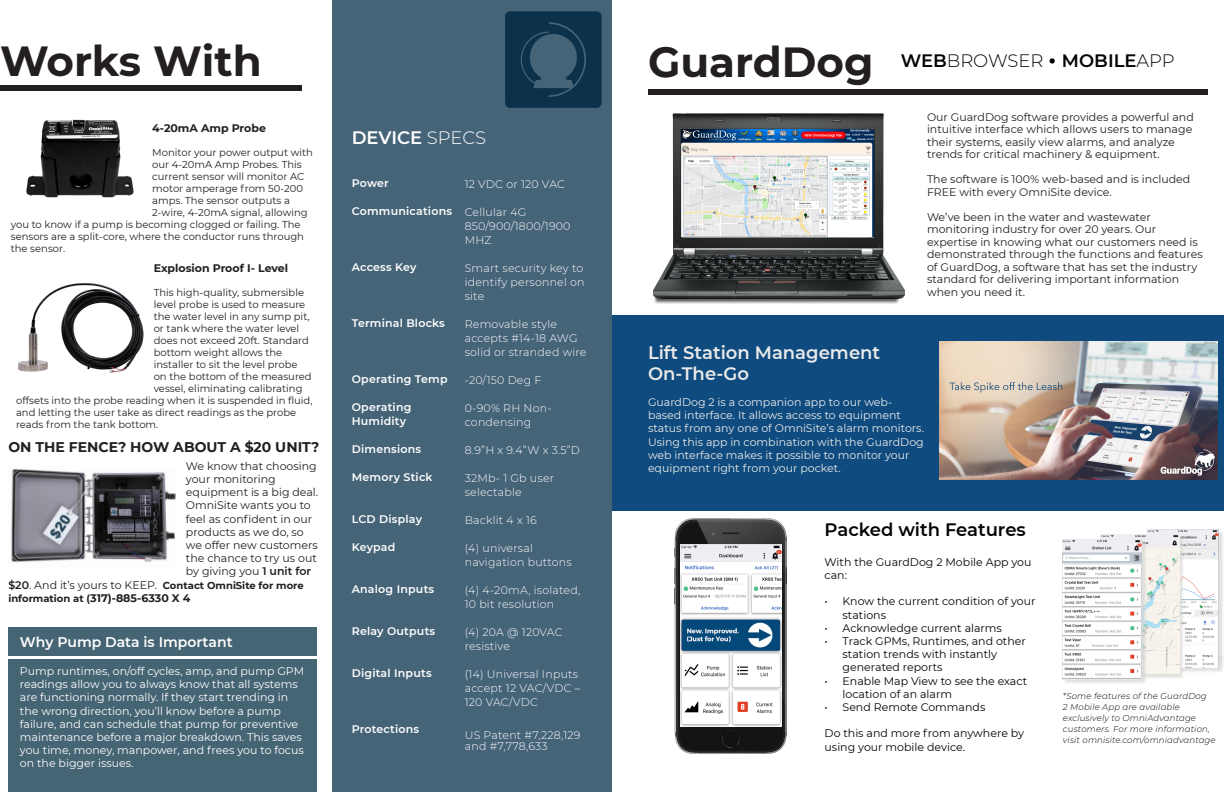
<style>
.page{position:relative;width:1224px;height:792px;background:#fff}
.page>*{position:absolute;margin:0;border:0;box-sizing:border-box;transform-origin:0 0}
.t1{font:700 42px "Montserrat";color:#231f20}
.t2{font:600 18px/21.6px "Montserrat";color:#eaeaea}
.t3{font:300 18px "Montserrat";color:#040503}
.t4{font:600 18px "Montserrat";color:#040503}
.t5{font:600 18px "Montserrat";color:#fff}
.t6{font:700 14px "Montserrat";color:#231f20}
.t7{font:600 14px "Montserrat";color:#fff}
.t8{font:11px/12.5px "Montserrat";color:#231f20}
.t9{font:300 11px/14px "Montserrat";letter-spacing:.02em;color:#fff}
.t10{font:11px/13.2px "Montserrat";color:#fff}
.t11{font:11px/13.2px "Montserrat";color:#040503}
.t12{font:11px/13.2px "Montserrat";color:#eaeaea}
.t13{font:600 11px "Montserrat";letter-spacing:.02em;color:#fff}
.t14{font:700 11px "Montserrat";color:#231f20}
.t15{font:10px "Montserrat";color:#231f20}
.t16{font:700 10px "Montserrat";color:#231f20}
.t17{font:italic 300 8.5px/11px "Montserrat";letter-spacing:.02em;color:#040503}
.s1{font-weight:600}
.s2{font-weight:600;font-size:11px}
.s3{font-weight:400;font-size:11px}
.s4{font-size:10px}
.s5{font-weight:300}
</style>
<div class="page">
<div style="left:332px;top:0;width:280px;height:792px;background:#466478"></div>
<div style="left:1148px;top:530px;width:76px;height:141px;background:#e7e7e6"></div>
<img style="left:1148px;top:529px;width:71px;height:124px">
<div style="left:1148px;top:653px;width:76px;height:20px;background:#d7d7d5;opacity:.75"></div>
<img style="left:1185px;top:653px;width:34px;height:15px">
<div style="left:1101px;top:535px;width:84px;height:144px;background:#d7d7d5;opacity:.75"></div>
<img style="left:1101px;top:534px;width:78px;height:140px">
<div style="left:1064px;top:541px;width:83px;height:144px;background:#d7d7d5;opacity:.75"></div>
<img style="left:1063px;top:540px;width:79px;height:139px">
<svg style="left:1050px;top:58px;width:5px;height:6px"></svg>
<img style="left:674px;top:519px;width:113px;height:235px">
<div style="left:648px;top:89px;width:560px;height:5px;background:#231f20"></div>
<img style="left:681px;top:545px;width:100px;height:181px">
<div style="left:612px;top:315px;width:612px;height:195px;background:#0f4b7e"></div>
<img style="left:940px;top:341px;width:277px;height:139px">
<div style="left:654px;top:292px;width:246px;height:13px;background:#231f20;opacity:.75"></div>
<img style="left:653px;top:113px;width:251px;height:186px">
<img style="left:682px;top:129px;width:191px;height:107px">
<svg style="left:505px;top:11px;width:97px;height:97px"></svg>
<div style="left:0;top:86px;width:302px;height:5px;background:#231f20"></div>
<img style="left:26px;top:119px;width:108px;height:79px">
<img style="left:18px;top:283px;width:126px;height:90px">
<img style="left:11px;top:469px;width:165px;height:94px">
<div style="left:8px;top:628px;width:309px;height:164px;background:#456474"></div>
<hr style="left:7px;top:656px;width:315px;height:3px;background:#fff">
<p class="t1" style="left:0;top:30px;width:263px">Works With</p>
<p class="t14" style="left:152px;top:120px;width:115px">4-20mA Amp Probe</p>
<p class="t15" style="left:152px;top:146px;width:162px">Monitor your power output with</p>
<p class="t15" style="left:152px;top:158px;width:151px">our 4-20mA Amp Probes. This</p>
<p class="t15" style="left:152px;top:170px;width:154px">current sensor will monitor AC</p>
<p class="t15" style="left:152px;top:182px;width:152px">motor amperage from 50-200</p>
<p class="t15" style="left:152px;top:194px;width:139px">amps. The sensor outputs a</p>
<p class="t15" style="left:152px;top:206px;width:157px">2-wire, 4-20mA signal, allowing</p>
<p class="t15" style="left:11px;top:218px;width:291px">you to know if a pump is becoming clogged or failing. The</p>
<p class="t15" style="left:11px;top:230px;width:295px">sensors are a split-core, where the conductor runs through</p>
<p class="t15" style="left:11px;top:242px;width:56px">the sensor.</p>
<p class="t14" style="left:154px;top:260px;width:136px">Explosion Proof I- Level</p>
<p class="t15" style="left:154px;top:286px;width:152px">This high-quality, submersible</p>
<p class="t15" style="left:154px;top:298px;width:153px">level probe is used to measure</p>
<p class="t15" style="left:154px;top:310px;width:157px">the water level in any sump pit,</p>
<p class="t15" style="left:154px;top:322px;width:147px">or tank where the water level</p>
<p class="t15" style="left:154px;top:334px;width:157px">does not exceed 20ft. Standard</p>
<p class="t15" style="left:154px;top:346px;width:130px">bottom weight allows the</p>
<p class="t15" style="left:154px;top:358px;width:145px">installer to sit the level probe</p>
<p class="t15" style="left:154px;top:370px;width:160px">on the bottom of the measured</p>
<p class="t15" style="left:154px;top:382px;width:150px">vessel, eliminating calibrating</p>
<p class="t15" style="left:16px;top:394px;width:298px">offsets into the probe reading when it is suspended in fluid,</p>
<p class="t15" style="left:16px;top:406px;width:282px">and letting the user take as direct readings as the probe</p>
<p class="t15" style="left:16px;top:418px;width:144px">reads from the tank bottom.</p>
<p class="t6" style="left:8px;top:437px;width:313px">ON THE FENCE? HOW ABOUT A $20 UNIT?</p>
<p class="t8" style="left:186px;top:459px;width:134px;line-height:13.2px">We know that choosing your monitoring equipment is a big deal.<br>OmniSite wants you to feel as confident in our products as we do, so we offer new customers the chance to try us out by giving you <span class="s1">1 unit for</span></p>
<p class="t16" style="left:8px;top:578px;width:297px"><span class="s2">$20</span><span class="s3">. And it’s yours to KEEP.</span> Contact OmniSite for more</p>
<p class="t14" style="left:8px;top:590px;width:184px"><span class="s4">information at (</span>317)-885-6330 X 4</p>
<p class="t7" style="left:20px;top:632px;width:214px">Why Pump Data is Important</p>
<p class="t10" style="left:20px;top:664px;width:286px">Pump runtimes, on/off cycles, amp, and pump GPM readings allow you to always know that all systems are functioning normally. If they start trending in the wrong direction, you’ll know before a pump failure, and can schedule that pump for preventive maintenance before a major breakdown. This saves you time, money, manpower, and frees you to focus on the bigger issues.</p>
<p class="t5" style="left:352px;top:125px;width:136px">DEVICE <span class="s5">SPECS</span></p>
<p class="t13" style="left:352px;top:176px;width:39px">Power</p>
<p class="t13" style="left:352px;top:204px;width:102px">Communications</p>
<p class="t13" style="left:352px;top:260px;width:66px">Access Key</p>
<p class="t13" style="left:352px;top:316px;width:95px">Terminal Blocks</p>
<p class="t13" style="left:352px;top:372px;width:97px">Operating Temp</p>
<p class="t13" style="left:352px;top:400px;width:61px">Operating</p>
<p class="t13" style="left:352px;top:414px;width:56px">Humidity</p>
<p class="t13" style="left:352px;top:442px;width:71px">Dimensions</p>
<p class="t13" style="left:352px;top:470px;width:82px">Memory Stick</p>
<p class="t13" style="left:352px;top:512px;width:72px">LCD Display</p>
<p class="t13" style="left:352px;top:540px;width:45px">Keypad</p>
<p class="t13" style="left:352px;top:582px;width:84px">Analog Inputs</p>
<p class="t13" style="left:352px;top:624px;width:85px">Relay Outputs</p>
<p class="t13" style="left:352px;top:666px;width:81px">Digital Inputs</p>
<p class="t13" style="left:352px;top:722px;width:69px">Protections</p>
<p class="t9" style="left:465px;top:177px;width:102px">12 VDC or 120 VAC</p>
<p class="t9" style="left:465px;top:205px;width:107px">Cellular 4G<br>850/900/1800/1900<br>MHZ</p>
<p class="t9" style="left:465px;top:261px;width:121px">Smart security key to identify personnel on site</p>
<p class="t9" style="left:465px;top:317px;width:123px">Removable style accepts #14-18 AWG solid or stranded wire</p>
<p class="t9" style="left:465px;top:373px;width:78px">-20/150 Deg F</p>
<p class="t9" style="left:465px;top:401px;width:88px">0-90% RH Non&shy;condensing</p>
<p class="t9" style="left:465px;top:443px;width:117px">8.9”H x 9.4”W x 3.5”D</p>
<p class="t9" style="left:465px;top:471px;width:91px">32Mb- 1 Gb user selectable</p>
<p class="t9" style="left:465px;top:513px;width:74px">Backlit 4 x 16</p>
<p class="t9" style="left:465px;top:541px;width:108px">(4) universal navigation buttons</p>
<p class="t9" style="left:465px;top:583px;width:117px">(4) 4-20mA, isolated,<br>10 bit resolution</p>
<p class="t9" style="left:465px;top:625px;width:99px">(4) 20A @ 120VAC resistive</p>
<p class="t9" style="left:465px;top:667px;width:117px">(14) Universal Inputs accept 12 VAC/VDC –<br>120 VAC/VDC</p>
<p class="t9" style="left:465px;top:729px;width:117px;line-height:11px">US Patent #7,228,129 and #7,778,633</p>
<p class="t1" style="left:648px;top:31px;width:227px">GuardDog</p>
<p class="t3" style="left:901px;top:49px;width:276px"><span class="s1">WEB</span>BROWSER <span class="s1">MOBILE</span>APP</p>
<p class="t8" style="left:927px;top:110px;width:268px">Our GuardDog software provides a powerful and intuitive interface which allows users to manage their systems, easily view alarms, and analyze trends for critical machinery &amp; equipment.</p>
<p class="t8" style="left:927px;top:173px;width:265px">The software is 100% web-based and is included<br>FREE with every OmniSite device.</p>
<p class="t8" style="left:927px;top:210px;width:277px">We’ve been in the water and wastewater monitoring industry for over 20 years. Our expertise in knowing what our customers need is demonstrated through the functions and features of GuardDog, a software that has set the industry standard for delivering important information when you need it.</p>
<p class="t2" style="left:648px;top:341px;width:234px">Lift Station Management<br>On-The-Go</p>
<p class="t12" style="left:648px;top:395px;width:278px">GuardDog 2 is a companion app to our web&shy;based interface. It allows access to equipment status from any one of OmniSite’s alarm monitors.<br>Using this app in combination with the GuardDog web interface makes it possible to monitor your equipment right from your pocket.</p>
<p class="t4" style="left:825px;top:517px;width:203px">Packed with Features</p>
<p class="t11" style="left:825px;top:555px;width:208px">With the GuardDog 2 Mobile App you can:</p>
<p class="t11" style="left:843px;top:594px;width:195px;text-indent:-18px">• Know the current condition of your stations</p>
<p class="t11" style="left:825px;top:621px;width:179px">• Acknowledge current alarms</p>
<p class="t11" style="left:843px;top:634px;width:185px;text-indent:-18px">• Track GPMs, Runtimes, and other station trends with instantly generated reports</p>
<p class="t11" style="left:843px;top:674px;width:186px;text-indent:-18px">• Enable Map View to see the exact location of an alarm</p>
<p class="t11" style="left:825px;top:700px;width:162px">• Send Remote Commands</p>
<p class="t11" style="left:825px;top:726px;width:201px">Do this and more from anywhere by using your mobile device.</p>
<p class="t17" style="left:1063px;top:691px;width:154px">*Some features of the GuardDog<br>2 Mobile App are available exclusively to OmniAdvantage customers. For more information, visit omnisite.com/omniadvantage</p>
</div>
